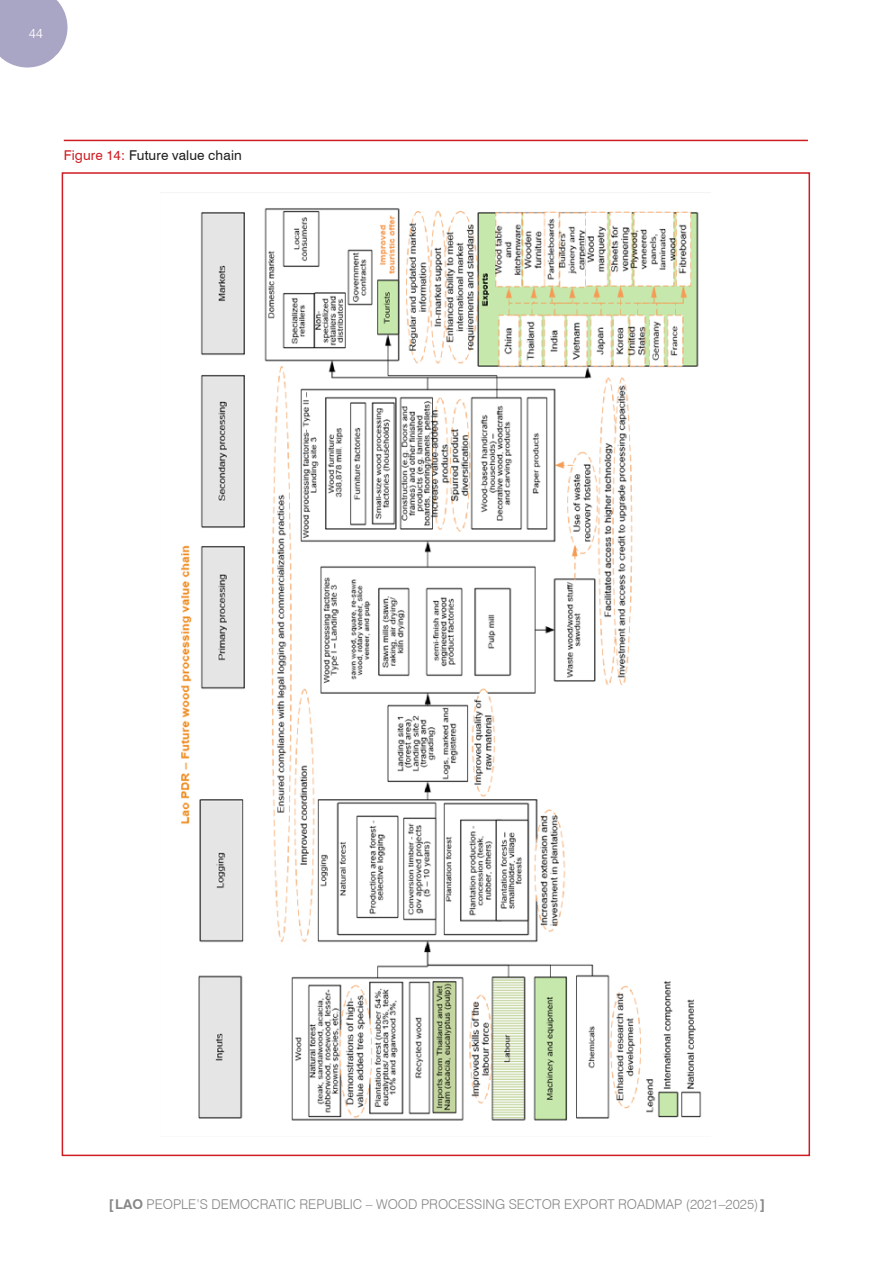
<style>
.page{position:relative;width:893px;height:1263px;background:#fff}
.page>*{position:absolute;margin:0;border:0;box-sizing:border-box;transform-origin:0 0}
.t1{font:300 13.5px "Swiss 721 BT";color:#878787}
.Figures__names{font:13.5px "Swiss 721 BT";letter-spacing:.01em;color:#1d1d1b}
.t2{font:300 13.5px "Swiss 721 BT";color:#fff}
.s1{color:#cf1b22}
.s2{font-weight:700}
</style>
<div class="page">
<svg style="left:0;top:0;width:68px;height:68px;background:#b4b0cb"></svg>
<hr style="left:64px;top:140px;width:744px;height:1px;background:#cf1b22">
<img style="left:181px;top:192px;width:530px;height:929px">
<p class="t2" style="left:29px;top:25px;width:16px">44</p>
<p class="Figures__names" style="left:64px;top:147px;width:180px"><span class="s1">Figure 14:</span> Future value chain</p>
<p class="t1" style="left:108px;top:1196px;width:658px"><span class="s2">[LAO</span> PEOPLE’S DEMOCRATIC REPUBLIC – WOOD PROCESSING SECTOR EXPORT ROADMAP (2021–2025)<span class="s2">]</span></p>
</div>
